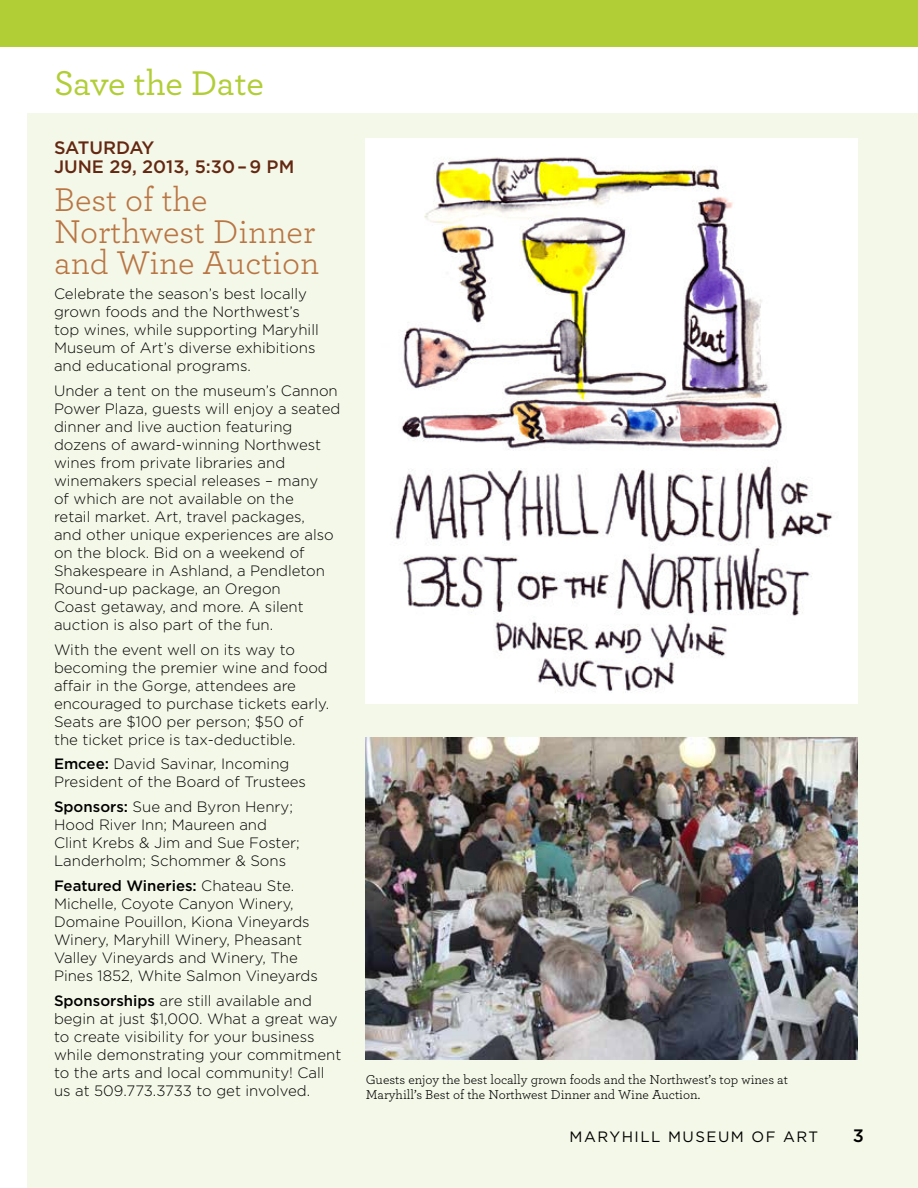
<style>
.page{position:relative;width:918px;height:1188px;background:#fff}
.page>*{position:absolute;margin:0;border:0;box-sizing:border-box;transform-origin:0 0}
.t1{font:500 36px "Archer";letter-spacing:-.01em;color:#b2ce37}
.t2{font:34.5px/31.5px "Archer";color:#b97544}
.t3{font:500 18px/19.5px "Gotham";color:#642812}
.t4{font:500 18px "Gotham";color:#000}
.t5{font:300 15px/18px "Gotham";color:#000}
.t6{font:15px "Gotham";letter-spacing:.1em;color:#000}
.t7{font:13.5px/15px "Archer";color:#000}
.s1{font-weight:500}
</style>
<div class="page">
<div style="left:0;top:0;width:918px;height:47px;background:#b2ce37"></div>
<div style="left:27px;top:113px;width:891px;height:1075px;background:#f4f8e8"></div>
<img style="left:366px;top:149px;width:492px;height:555px">
<img style="left:366px;top:737px;width:492px;height:322px">
<h1 class="t1" style="left:54px;top:66px;width:212px">Save the Date</h1>
<p class="t3" style="left:54px;top:139px;width:242px">saturday<br>June 29, 2013, 5:30 – 9 pm</p>
<h2 class="t2" style="left:54px;top:186px;width:267px">Best of the<br>Northwest Dinner and Wine Auction</h2>
<p class="t5" style="left:54px;top:286px;width:266px">Celebrate the season’s best locally grown foods and the Northwest’s top wines, while supporting Maryhill Museum of Art’s diverse exhibitions and educational programs.</p>
<p class="t5" style="left:54px;top:382px;width:288px">Under a tent on the museum’s Cannon Power Plaza, guests will enjoy a seated dinner and live auction featuring dozens of award-winning Northwest wines from private libraries and winemakers special releases – many<br>of which are not available on the<br>retail market. Art, travel packages,<br>and other unique experiences are also on the block. Bid on a weekend of Shakespeare in Ashland, a Pendleton Round-up package, an Oregon<br>Coast getaway, and more. A silent auction is also part of the fun.</p>
<p class="t5" style="left:54px;top:641px;width:277px">With the event well on its way to becoming the premier wine and food affair in the Gorge, attendees are encouraged to purchase tickets early.<br>Seats are $100 per person; $50 of the ticket price is tax-deductible.</p>
<p class="t5" style="left:54px;top:756px;width:253px"><span class="s1">emcee:</span> David Savinar, Incoming<br>President of the Board of Trustees</p>
<p class="t5" style="left:54px;top:799px;width:247px"><span class="s1">sponsors:</span> Sue and Byron Henry;<br>Hood River Inn; Maureen and<br>Clint Krebs &amp; Jim and Sue Foster;<br>Landerholm; Schommer &amp; Sons</p>
<p class="t5" style="left:54px;top:877px;width:266px"><span class="s1">featured Wineries:</span> Chateau Ste.<br>Michelle, Coyote Canyon Winery, Domaine Pouillon, Kiona Vineyards Winery, Maryhill Winery, Pheasant Valley Vineyards and Winery, The Pines 1852, White Salmon Vineyards</p>
<p class="t5" style="left:54px;top:992px;width:289px"><span class="s1">sponsorships</span> are still available and begin at just $1,000. What a great way to create visibility for your business while demonstrating your commitment to the arts and local community! Call us at 509.773.3733 to get involved.</p>
<p class="t7" style="left:366px;top:1072px;width:424px">Guests enjoy the best locally grown foods and the Northwest’s top wines at<br>Maryhill’s Best of the Northwest Dinner and Wine Auction.</p>
<p class="t6" style="left:570px;top:1130px;width:250px">MARYHILL MUSEUM OF ART</p>
<p class="t4" style="left:853px;top:1128px;width:13px">3</p>
</div>
